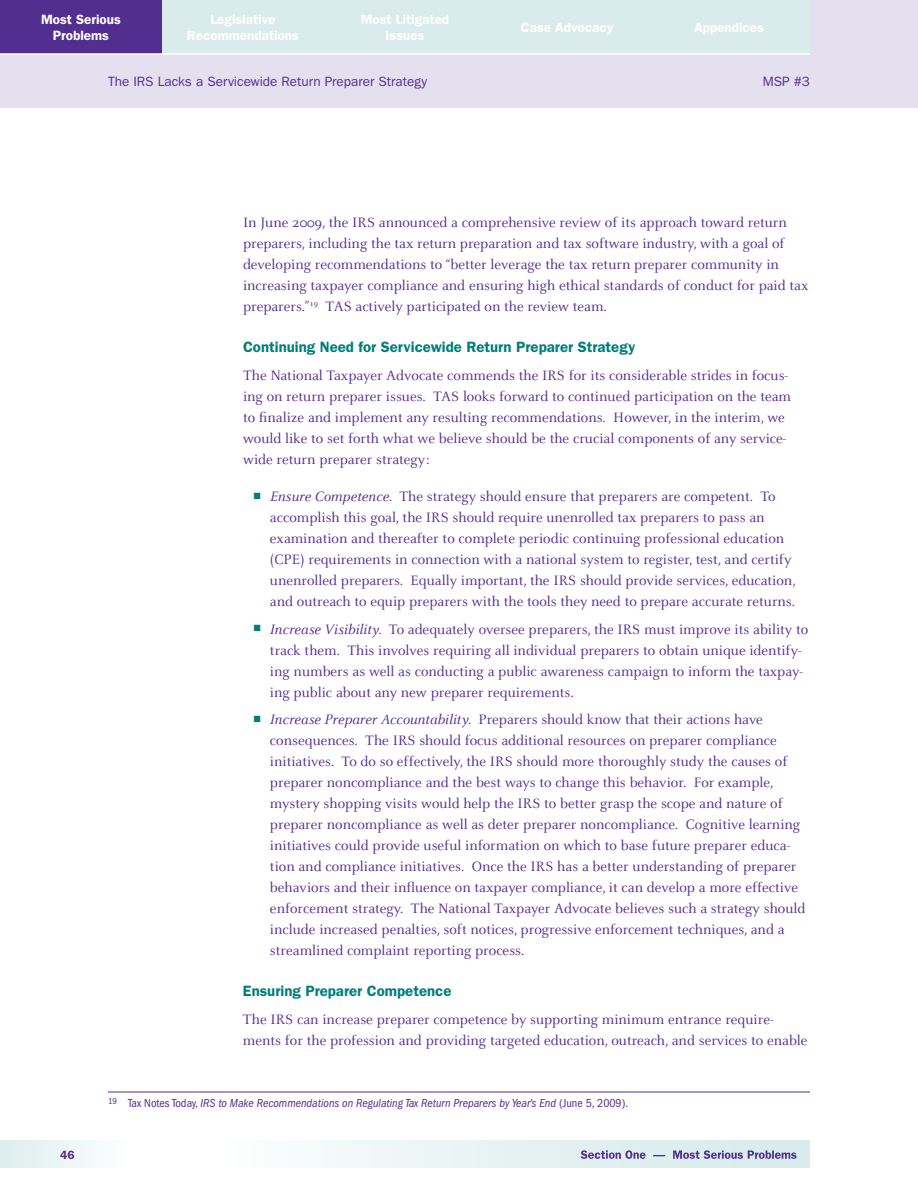
<style>
.page{position:relative;width:918px;height:1188px;background:#fff}
.page>*{position:absolute;margin:0;border:0;box-sizing:border-box;transform-origin:0 0}
.t1{font:15px/21px "Celeste";color:#522e91}
.t2{font:600 13.5px/16.5px "Franklin Gothic";color:#fff;text-align:center}
.t3{font:13.5px "Franklin Gothic";color:#522e91}
.t4{font:italic condensed 12px "Franklin Gothic";color:#522e91}
.t5{font:600 12px "Franklin Gothic";color:#522e91}
.s1{font-family:"Franklin Gothic";font-weight:600;color:#007e7a}
.s2{color:#007e7a}
.s3{font-style:italic}
.s4{font-style:normal}
</style>
<div class="page">
<div style="left:0;top:0;width:918px;height:108px;background:#e5e0ef"></div>
<svg style="left:324px;top:1141px;width:486px;height:27px"></svg>
<svg style="left:581px;top:1150px;width:216px;height:9px;background:#a9a7cb"></svg>
<div style="left:0;top:1141px;width:148px;height:27px;background:linear-gradient(to right,#ddeeed,#fff)"></div>
<div style="left:0;top:0;width:162px;height:54px;background:#522e91"></div>
<div style="left:162px;top:0;width:162px;height:54px;background:#d9eceb"></div>
<div style="left:324px;top:0;width:162px;height:54px;background:#d9eceb"></div>
<div style="left:648px;top:0;width:162px;height:54px;background:#d9eceb"></div>
<div style="left:486px;top:0;width:162px;height:54px;background:#d9eceb"></div>
<hr style="left:0;top:53px;width:810px;height:2px;background:#fff">
<hr style="left:108px;top:1092px;width:702px;height:1px;background:#522e91">
<p class="t2" style="left:41px;top:11px;width:81px">Most Serious<br>Problems</p>
<p class="t2" style="left:361px;top:11px;width:90px">Most Litigated<br>Issues</p>
<p class="t2" style="left:521px;top:19px;width:94px">Case Advocacy</p>
<p class="t2" style="left:694px;top:19px;width:71px">Appendices</p>
<p class="t2" style="left:187px;top:11px;width:114px">Legislative<br>Recommendations</p>
<p class="t3" style="left:108px;top:74px;width:321px">The IRS Lacks a Servicewide Return Preparer Strategy</p>
<p class="t3" style="left:763px;top:74px;width:49px">MSP #3</p>
<p class="t1" style="left:243px;top:212px;width:567px">In June 2009, the IRS announced a comprehensive review of its approach toward return preparers, including the tax return preparation and tax software industry, with a goal of developing recommendations to “better leverage the tax return preparer community in increasing taxpayer compliance and ensuring high ethical standards of conduct for paid tax preparers.”<sup>19</sup> TAS actively participated on the review team.</p>
<p class="t1" style="left:243px;top:334px;width:547px;line-height:27.8px"><span class="s1">Continuing Need for Servicewide Return Preparer Strategy<br></span>The National Taxpayer Advocate commends the IRS for its considerable strides in focus-</p>
<p class="t1" style="left:243px;top:386px;width:550px">ing on return preparer issues. TAS looks forward to continued participation on the team to finalize and implement any resulting recommendations. However, in the interim, we would like to set forth what we believe should be the crucial components of any service&shy;wide return preparer strategy:</p>
<p class="t1" style="left:270px;top:486px;width:527px;text-indent:-16px"><span class="s2">■</span> <span class="s3">Ensure Competence.</span> The strategy should ensure that preparers are competent. To accomplish this goal, the IRS should require unenrolled tax preparers to pass an examination and thereafter to complete periodic continuing professional education (CPE) requirements in connection with a national system to register, test, and certify unenrolled preparers. Equally important, the IRS should provide services, education, and outreach to equip preparers with the tools they need to prepare accurate returns.</p>
<p class="t1" style="left:270px;top:619px;width:540px;text-indent:-16px"><span class="s2">■</span> <span class="s3">Increase Visibility.</span> To adequately oversee preparers, the IRS must improve its ability to track them. This involves requiring all individual preparers to obtain unique identify&shy;ing numbers as well as conducting a public awareness campaign to inform the taxpay&shy;ing public about any new preparer requirements.</p>
<p class="t1" style="left:270px;top:710px;width:537px;text-indent:-16px"><span class="s2">■</span> <span class="s3">Increase Preparer Accountability.</span> Preparers should know that their actions have consequences. The IRS should focus additional resources on preparer compliance initiatives. To do so effectively, the IRS should more thoroughly study the causes of preparer noncompliance and the best ways to change this behavior. For example, mystery shopping visits would help the IRS to better grasp the scope and nature of preparer noncompliance as well as deter preparer noncompliance. Cognitive learning initiatives could provide useful information on which to base future preparer educa&shy;tion and compliance initiatives. Once the IRS has a better understanding of preparer behaviors and their influence on taxpayer compliance, it can develop a more effective enforcement strategy. The National Taxpayer Advocate believes such a strategy should include increased penalties, soft notices, progressive enforcement techniques, and a streamlined complaint reporting process.</p>
<p class="t1" style="left:243px;top:978px;width:532px;line-height:27.8px"><span class="s1">Ensuring Preparer Competence<br></span>The IRS can increase preparer competence by supporting minimum entrance require-</p>
<p class="t1" style="left:243px;top:1030px;width:566px">ments for the profession and providing targeted education, outreach, and services to enable</p>
<p class="t5" style="left:60px;top:1148px;width:16px">46</p>
<p class="t4" style="left:108px;top:1096px;width:522px"><sup>19</sup> <span class="s4">Tax Notes Today,</span> IRS to Make Recommendations on Regulating Tax Return Preparers by Year’s End <span class="s4">(June 5, 2009).</span></p>
</div>
